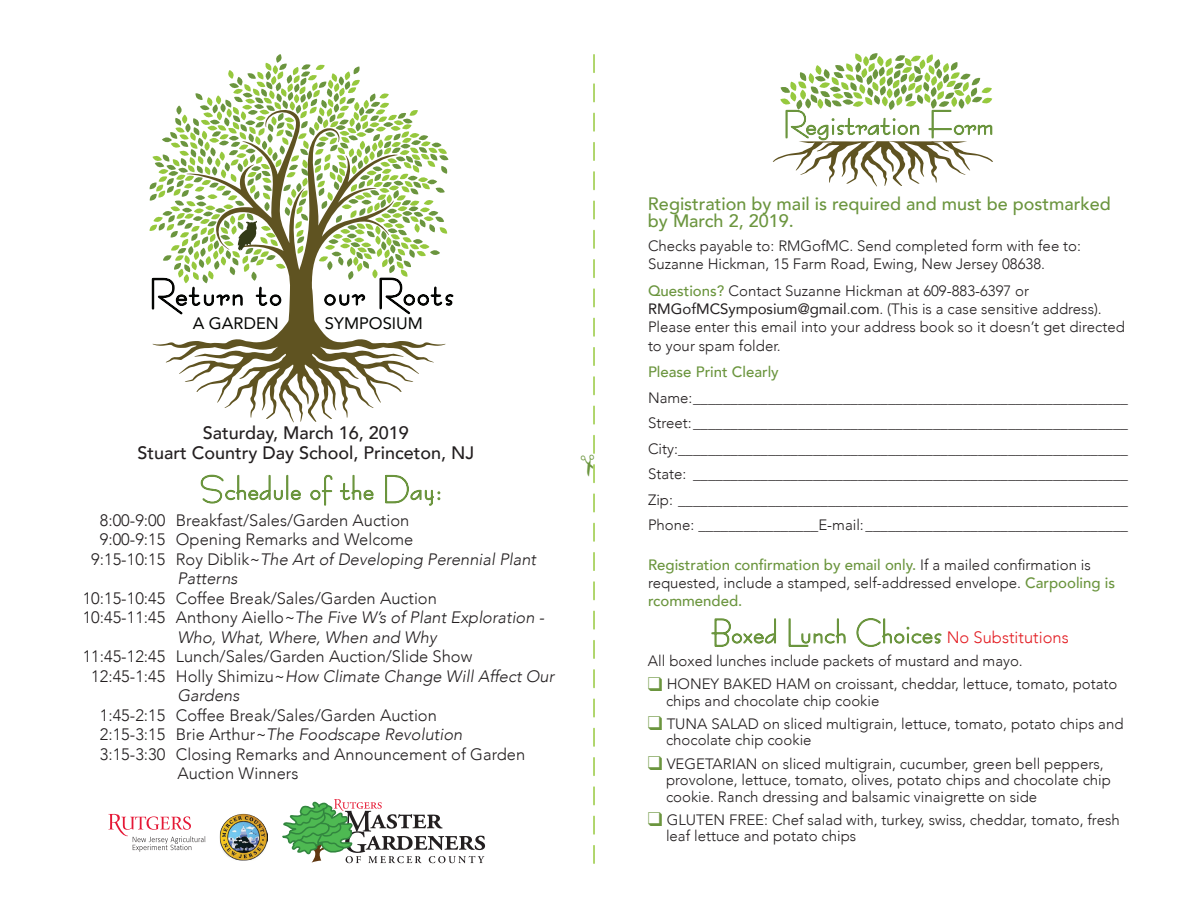
<style>
.page{position:relative;width:1188px;height:918px;background:#fff}
.page>*{position:absolute;margin:0;border:0;box-sizing:border-box;transform-origin:0 0}
.t1{font:500 18px/16.5px "Avenir";color:#6b953e}
.t2{font:500 18px/19.5px "Avenir";color:#231f20;text-align:center}
.t3{font:16.65px "Avenir";color:#040503}
.t4{font:300 16.5px "Avenir";color:#231f20}
.t5{font:italic 300 16.5px "Avenir";color:#231f20}
.t6{font:300 15px/18px "Avenir";color:#231f20}
.t7{font:500 15px "Avenir";color:#6b953e}
.s1{font-style:normal}
.s2{font-weight:500;color:#6b953e}
.s3{font-weight:400}
.s4{color:#6b953e}
</style>
<div class="page">
<svg style="left:200px;top:474px;width:101px;height:30px"></svg>
<svg style="left:310px;top:474px;width:23px;height:32px"></svg>
<svg style="left:340px;top:474px;width:34px;height:27px"></svg>
<svg style="left:385px;top:474px;width:55px;height:32px"></svg>
<svg style="left:153px;top:283px;width:292px;height:139px"></svg>
<svg style="left:149px;top:54px;width:300px;height:227px"></svg>
<svg style="left:238px;top:213px;width:20px;height:38px"></svg>
<svg style="left:151px;top:274px;width:93px;height:41px"></svg>
<svg style="left:255px;top:286px;width:27px;height:21px"></svg>
<svg style="left:323px;top:293px;width:43px;height:14px"></svg>
<svg style="left:379px;top:277px;width:75px;height:38px"></svg>
<svg style="left:326px;top:257px;width:19px;height:13px"></svg>
<svg style="left:773px;top:53px;width:220px;height:133px"></svg>
<svg style="left:711px;top:618px;width:65px;height:29px"></svg>
<svg style="left:788px;top:618px;width:58px;height:29px"></svg>
<svg style="left:856px;top:618px;width:86px;height:29px"></svg>
<svg style="left:282px;top:799px;width:203px;height:64px"></svg>
<svg style="left:108px;top:814px;width:98px;height:38px"></svg>
<img style="left:220px;top:814px;width:48px;height:47px">
<svg style="left:593px;top:55px;width:2px;height:808px"></svg>
<p class="t3" style="left:193px;top:310px;width:88px">A GARDEN</p>
<p class="t3" style="left:325px;top:310px;width:100px">SYMPOSIUM</p>
<p class="t2" style="left:137px;top:422px;width:338px">Saturday, March 16, 2019<br>Stuart Country Day School, Princeton, NJ</p>
<p class="t4" style="left:100px;top:510px;width:311px">8:00-9:00 Breakfast/Sales/Garden Auction</p>
<p class="t4" style="left:100px;top:530px;width:315px">9:00-9:15 Opening Remarks and Welcome</p>
<p class="t5" style="left:91px;top:549px;width:446px"><span class="s1">9:15-10:15 Roy Diblik~</span>The Art of Developing Perennial Plant</p>
<p class="t5" style="left:177px;top:569px;width:62px">Patterns</p>
<p class="t4" style="left:83px;top:588px;width:356px">10:15-10:45 Coffee Break/Sales/Garden Auction</p>
<p class="t5" style="left:83px;top:608px;width:463px"><span class="s1">10:45-11:45 Anthony Aiello~</span>The Five W’s of Plant Exploration -</p>
<p class="t5" style="left:177px;top:627px;width:261px">Who, What, Where, When and Why</p>
<p class="t4" style="left:83px;top:647px;width:391px">11:45-12:45 Lunch/Sales/Garden Auction/Slide Show</p>
<p class="t5" style="left:91px;top:666px;width:464px"><span class="s1">12:45-1:45 Holly Shimizu~</span>How Climate Change Will Affect Our</p>
<p class="t5" style="left:177px;top:686px;width:64px">Gardens</p>
<p class="t4" style="left:100px;top:705px;width:339px">1:45-2:15 Coffee Break/Sales/Garden Auction</p>
<p class="t5" style="left:100px;top:725px;width:364px"><span class="s1">2:15-3:15 Brie Arthur~</span>The Foodscape Revolution</p>
<p class="t4" style="left:100px;top:744px;width:427px">3:15-3:30 Closing Remarks and Announcement of Garden</p>
<p class="t4" style="left:177px;top:764px;width:123px">Auction Winners</p>
<p class="t1" style="left:648px;top:195px;width:464px">Registration by mail is required and must be postmarked by March 2, 2019.</p>
<p class="t6" style="left:648px;top:237px;width:435px">Checks payable to: RMGofMC. Send completed form with fee to:<br>Suzanne Hickman, 15 Farm Road, Ewing, New Jersey 08638.</p>
<p class="t6" style="left:648px;top:281px;width:478px"><span class="s2">Questions?</span> Contact Suzanne Hickman at 609-883-6397 or<br><span class="s3">RMGofMCSymposium@gmail</span>.<span class="s3">com</span>. (This is a case sensitive address).<br>Please enter this email into your address book so it doesn’t get directed</p>
<p class="t6" style="left:648px;top:337px;width:134px">to your spam folder.</p>
<p class="t7" style="left:648px;top:359px;width:132px">Please Print Clearly</p>
<p class="t6" style="left:648px;top:385px;width:482px;line-height:25.5px;text-align:justify">Name:__________________________________________________________ Street:__________________________________________________________ City:____________________________________________________________ State: __________________________________________________________ Zip: ____________________________________________________________ Phone: ________________E-mail:___________________________________</p>
<p class="t6" style="left:648px;top:556px;width:469px"><span class="s2">Registration confirmation by email only.</span> If a mailed confirmation is requested, include a stamped, self-addressed envelope. <span class="s2">Carpooling is rcommended.</span></p>
<p class="t6" style="left:648px;top:652px;width:376px">All boxed lunches include packets of mustard and mayo.</p>
<p class="t6" style="left:666px;top:676px;width:453px;line-height:16.5px;text-indent:-18px"><span class="s4">❑</span> HONEY BAKED HAM on croissant, cheddar, lettuce, tomato, potato chips and chocolate chip cookie</p>
<p class="t6" style="left:666px;top:716px;width:459px;line-height:16.5px;text-indent:-18px"><span class="s4">❑</span> TUNA SALAD on sliced multigrain, lettuce, tomato, potato chips and chocolate chip cookie</p>
<p class="t6" style="left:666px;top:755px;width:447px;line-height:16.5px;text-indent:-18px"><span class="s4">❑</span> VEGETARIAN on sliced multigrain, cucumber, green bell peppers, provolone, lettuce, tomato, olives, potato chips and chocolate chip cookie. Ranch dressing and balsamic vinaigrette on side</p>
<p class="t6" style="left:666px;top:812px;width:455px;line-height:16.5px;text-indent:-18px"><span class="s4">❑</span> GLUTEN FREE: Chef salad with, turkey, swiss, cheddar, tomato, fresh leaf lettuce and potato chips</p>
</div>
